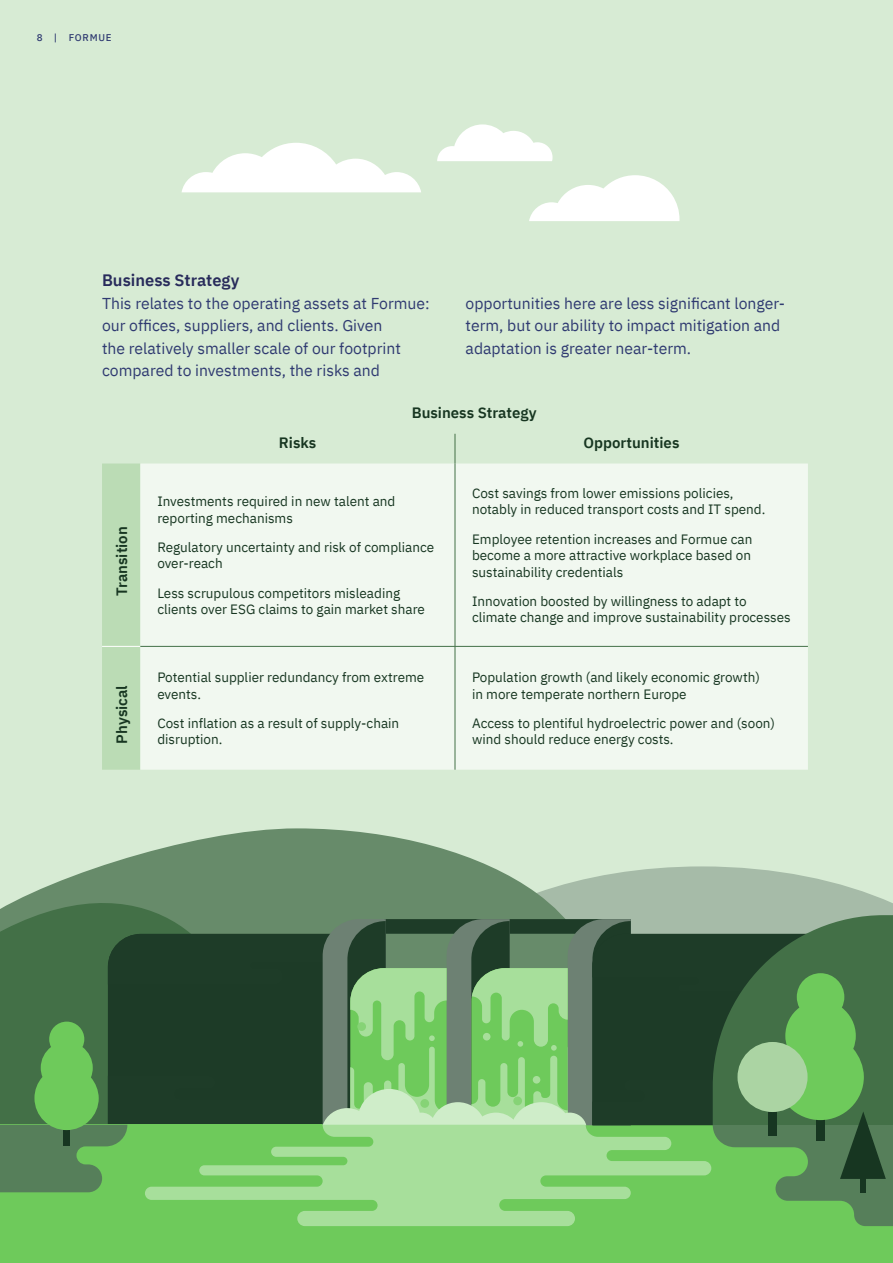
<style>
.page{position:relative;width:893px;height:1263px;background:#fff}
.page>*{position:absolute;margin:0;border:0;box-sizing:border-box;transform-origin:0 0}
.t1{font:600 16.5px "IBM Plex Sans";color:#282b5b}
.t2{font:15.75px/22.5px "IBM Plex Sans";color:#2f3a71}
.t3{font:600 15px "IBM Plex Sans";color:#173621}
.t4{font:13.5px/16.5px "IBM Plex Sans";color:#173621}
.t5{font:500 9.75px "IBM Plex Sans";letter-spacing:.08em;color:#2f3a71}
</style>
<div class="page">
<div style="left:0;top:0;width:893px;height:1084px;background:#d7ebd4"></div>
<div style="left:102px;top:463px;width:38px;height:307px;background:#bbdcb5"></div>
<div style="left:140px;top:463px;width:668px;height:307px;background:#f1f8f0"></div>
<hr style="left:102px;top:646px;width:38px;height:1px;background:#fff">
<svg style="left:455px;top:434px;width:1px;height:29px"></svg>
<hr style="left:455px;top:463px;width:1px;height:183px;background:#437047">
<hr style="left:455px;top:646px;width:1px;height:124px;background:#437047">
<hr style="left:140px;top:646px;width:315px;height:1px;background:#437047">
<hr style="left:455px;top:646px;width:353px;height:1px;background:#437047">
<svg style="left:592px;top:866px;width:301px;height:49px;fill:#a6bba8"></svg>
<svg style="left:189px;top:828px;width:403px;height:87px;fill:#678b6a"></svg>
<svg style="left:0;top:842px;width:228px;height:73px;fill:#678b6a"></svg>
<div style="left:0;top:1125px;width:893px;height:138px;background:#6eca5b"></div>
<svg style="left:0;top:915px;width:893px;height:311px;background:#5c9059"></svg>
<svg style="left:182px;top:143px;width:239px;height:49px"></svg>
<svg style="left:529px;top:175px;width:150px;height:46px"></svg>
<svg style="left:437px;top:124px;width:116px;height:37px"></svg>
<p class="t5" style="left:37px;top:30px;width:76px">8 | FORMUE</p>
<p class="t1" style="left:102px;top:267px;width:139px">Business Strategy</p>
<p class="t2" style="left:102px;top:290px;width:329px">This relates to the operating assets at Formue: our offices, suppliers, and clients. Given<br>the relatively smaller scale of our footprint compared to investments, the risks and</p>
<p class="t2" style="left:466px;top:291px;width:321px">opportunities here are less significant longer&shy;term, but our ability to impact mitigation and adaptation is greater near-term.</p>
<p class="t3" style="left:412px;top:401px;width:126px">Business Strategy</p>
<p class="t3" style="left:279px;top:430px;width:39px">Risks</p>
<p class="t3" style="left:583px;top:430px;width:98px">Opportunities</p>
<p class="t3" style="left:110px;top:596px;width:71px;rotate:-90deg">Transition</p>
<p class="t3" style="left:110px;top:743px;width:60px;rotate:-90deg">Physical</p>
<p class="t4" style="left:157px;top:492px;width:240px">Investments required in new talent and reporting mechanisms</p>
<p class="t4" style="left:157px;top:538px;width:278px">Regulatory uncertainty and risk of compliance over-reach</p>
<p class="t4" style="left:157px;top:583px;width:269px">Less scrupulous competitors misleading clients over ESG claims to gain market share</p>
<p class="t4" style="left:157px;top:668px;width:268px">Potential supplier redundancy from extreme events.</p>
<p class="t4" style="left:157px;top:714px;width:243px">Cost inflation as a result of supply-chain disruption.</p>
<p class="t4" style="left:472px;top:484px;width:295px">Cost savings from lower emissions policies, notably in reduced transport costs and IT spend.</p>
<p class="t4" style="left:472px;top:529px;width:282px;text-align:justify">Employee retention increases and Formue can become a more attractive workplace based on sustainability credentials</p>
<p class="t4" style="left:472px;top:592px;width:320px">Innovation boosted by willingness to adapt to climate change and improve sustainability processes</p>
<p class="t4" style="left:472px;top:668px;width:289px">Population growth (and likely economic growth) in more temperate northern Europe</p>
<p class="t4" style="left:472px;top:714px;width:305px">Access to plentiful hydroelectric power and (soon) wind should reduce energy costs.</p>
</div>
